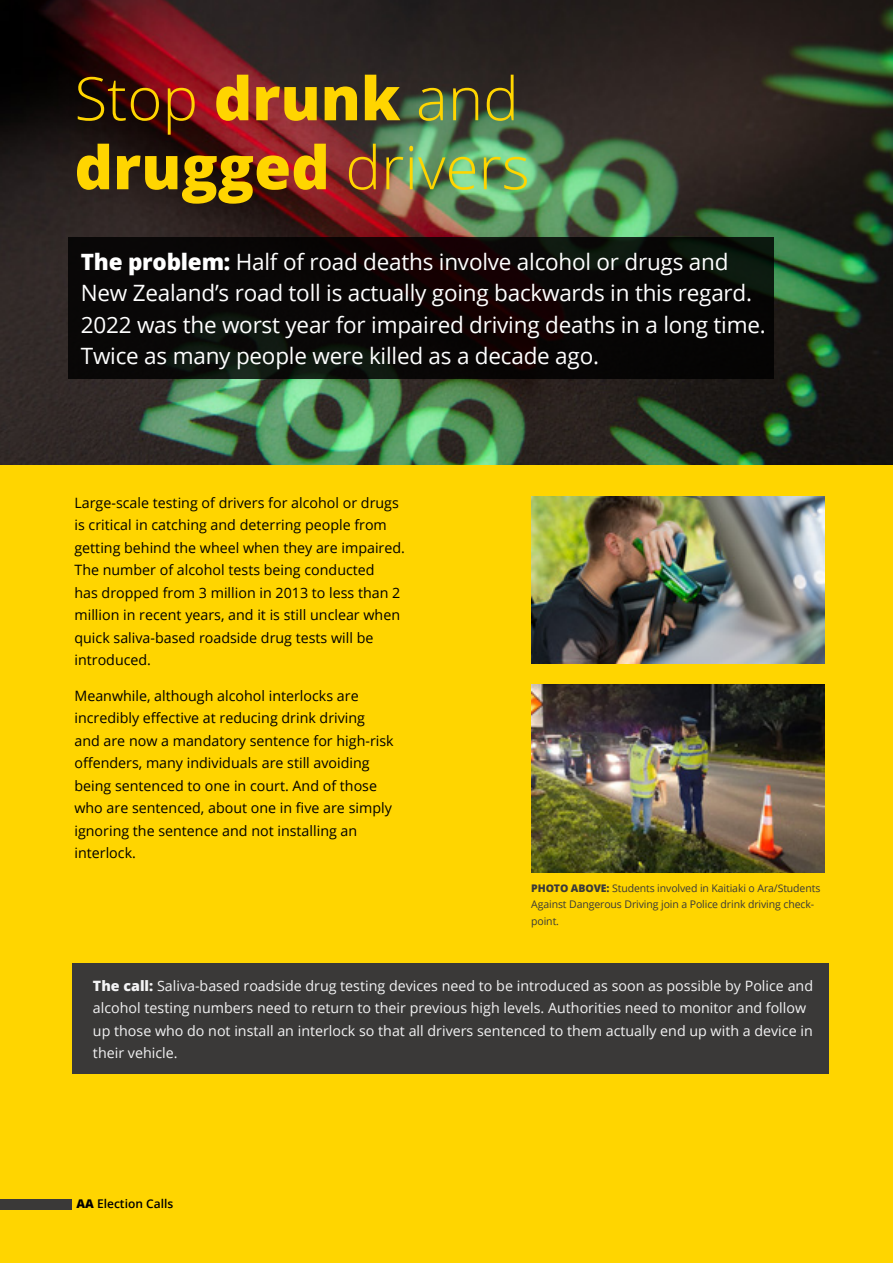
<style>
.page{position:relative;width:893px;height:1263px;background:#fff}
.page>*{position:absolute;margin:0;border:0;box-sizing:border-box;transform-origin:0 0}
.t1{font:300 60px/69px "Open Sans";color:#ffd500}
.t2{font:22.5px/31.5px "Open Sans";letter-spacing:-.01em;color:#fff}
.t3{font:14.25px/22.5px "Open Sans";color:#000}
.t4{font:14.25px/22.5px "Open Sans";color:#f3f3f4}
.t5{font:600 12px "Open Sans";color:#000}
.t6{font:10.5px/16.5px "Open Sans";letter-spacing:-.01em;color:#3a3938}
.s1{font-weight:800}
</style>
<div class="page">
<img style="left:0;top:0;width:893px;height:466px">
<div style="left:0;top:466px;width:893px;height:797px;background:#ffd500"></div>
<div style="left:0;top:1199px;width:71px;height:10px;background:#3a3938"></div>
<svg style="left:68px;top:238px;width:706px;height:141px;background:#0a0806"></svg>
<img style="left:531px;top:497px;width:293px;height:166px">
<img style="left:531px;top:684px;width:293px;height:189px">
<div style="left:72px;top:963px;width:757px;height:110px;background:#3a3938"></div>
<h1 class="t1" style="left:74px;top:62px;width:457px">Stop <span class="s1">drunk</span> and <span class="s1">drugged</span> drivers</h1>
<p class="t2" style="left:81px;top:245px;width:686px"><span class="s1">The problem:</span> Half of road deaths involve alcohol or drugs and New Zealand’s road toll is actually going backwards in this regard.<br>2022 was the worst year for impaired driving deaths in a long time.<br>Twice as many people were killed as a decade ago.</p>
<p class="t3" style="left:74px;top:491px;width:332px">Large-scale testing of drivers for alcohol or drugs is critical in catching and deterring people from getting behind the wheel when they are impaired.<br>The number of alcohol tests being conducted<br>has dropped from 3 million in 2013 to less than 2 million in recent years, and it is still unclear when quick saliva-based roadside drug tests will be introduced.</p>
<p class="t3" style="left:74px;top:684px;width:321px">Meanwhile, although alcohol interlocks are incredibly effective at reducing drink driving and are now a mandatory sentence for high-risk offenders, many individuals are still avoiding being sentenced to one in court. And of those who are sentenced, about one in five are simply ignoring the sentence and not installing an interlock.</p>
<p class="t6" style="left:531px;top:879px;width:291px"><span class="s1">PHOTO ABOVE:</span> Students involved in Kaitiaki o Ara/Students<br>Against Dangerous Driving join a Police drink driving check&shy;point.</p>
<p class="t4" style="left:93px;top:974px;width:722px"><span class="s1">The call:</span> Saliva-based roadside drug testing devices need to be introduced as soon as possible by Police and alcohol testing numbers need to return to their previous high levels. Authorities need to monitor and follow up those who do not install an interlock so that all drivers sentenced to them actually end up with a device in their vehicle.</p>
<p class="t5" style="left:77px;top:1196px;width:98px"><span class="s1">AA</span> Election Calls</p>
</div>
